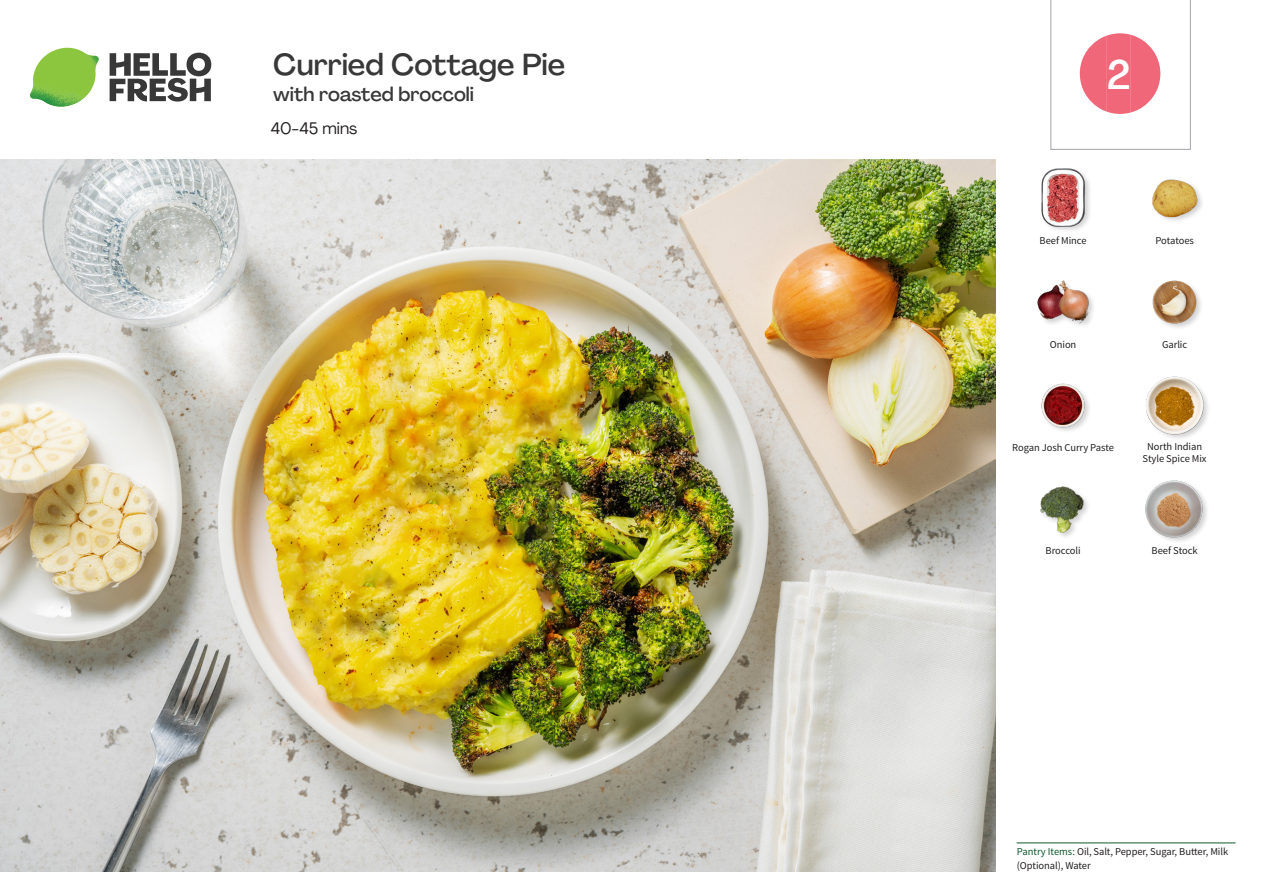
<style>
.page{position:relative;width:1263px;height:893px;background:#fff}
.page>*{position:absolute;margin:0;border:0;box-sizing:border-box;transform-origin:0 0}
._24_Recipe_Nr_Bag{font:500 40.5px "Agrandir";color:#fff}
._15_Titel_UK{font:500 30px "Agrandir";letter-spacing:-.005em;color:#383839}
._15_Titel_UK-2{font:500 19.5px "Agrandir";color:#383839}
._02_Box_Type{font:16.5px "Agrandir";color:#231f20}
._18_FRONT_ingredient{font:10.5px/12px "Source Sans Pro";letter-spacing:-.005em;color:#231f20;text-align:center}
.t1{font:10.5px/13.5px "Source Sans Variable";letter-spacing:-.005em;color:#231f20}
.s1{font-family:"Source Sans Pro";color:#0e572c}
</style>
<div class="page">
<svg style="left:110px;top:53px;width:101px;height:49px"></svg>
<img style="left:30px;top:48px;width:69px;height:59px">
<img style="left:0;top:159px;width:995px;height:713px">
<hr style="left:1016px;top:843px;width:219px;height:1px;background:#0e572c">
<div style="left:1041px;top:167px;width:51px;height:66px;background:#231f20;opacity:.2"></div>
<img style="left:1041px;top:169px;width:51px;height:57px">
<img style="left:1152px;top:179px;width:50px;height:42px">
<img style="left:1152px;top:280px;width:49px;height:48px">
<div style="left:1036px;top:279px;width:60px;height:51px;background:#231f20;opacity:.2"></div>
<img style="left:1036px;top:279px;width:56px;height:51px">
<div style="left:1146px;top:376px;width:64px;height:65px;background:#231f20;opacity:.2"></div>
<img style="left:1146px;top:377px;width:57px;height:57px">
<img style="left:1041px;top:383px;width:48px;height:48px">
<div style="left:1145px;top:479px;width:64px;height:66px;background:#231f20;opacity:.2"></div>
<img style="left:1146px;top:480px;width:57px;height:58px">
<img style="left:1040px;top:486px;width:48px;height:51px">
<svg style="left:1050px;top:0;width:141px;height:150px"></svg>
<p class="_15_Titel_UK" style="left:273px;top:46px;width:293px">Curried Cottage Pie</p>
<p class="_15_Titel_UK-2" style="left:273px;top:82px;width:202px">with roasted broccoli</p>
<p class="_02_Box_Type" style="left:271px;top:118px;width:88px">40-45 mins</p>
<p class="_24_Recipe_Nr_Bag" style="left:1107px;top:50px;width:25px">2</p>
<p class="_18_FRONT_ingredient" style="left:1040px;top:235px;width:48px">Beef Mince</p>
<p class="_18_FRONT_ingredient" style="left:1155px;top:235px;width:40px">Potatoes</p>
<p class="_18_FRONT_ingredient" style="left:1050px;top:339px;width:28px">Onion</p>
<p class="_18_FRONT_ingredient" style="left:1162px;top:339px;width:27px">Garlic</p>
<p class="_18_FRONT_ingredient" style="left:1012px;top:441px;width:103px">Rogan Josh Curry Paste</p>
<p class="_18_FRONT_ingredient" style="left:1142px;top:440px;width:66px">North Indian<br>Style Spice Mix</p>
<p class="_18_FRONT_ingredient" style="left:1045px;top:545px;width:37px">Broccoli</p>
<p class="_18_FRONT_ingredient" style="left:1151px;top:545px;width:47px">Beef Stock</p>
<p class="t1" style="left:1017px;top:845px;width:213px"><span class="s1">Pantry Items:</span> Oil, Salt, Pepper, Sugar, Butter, Milk (Optional), Water</p>
</div>
